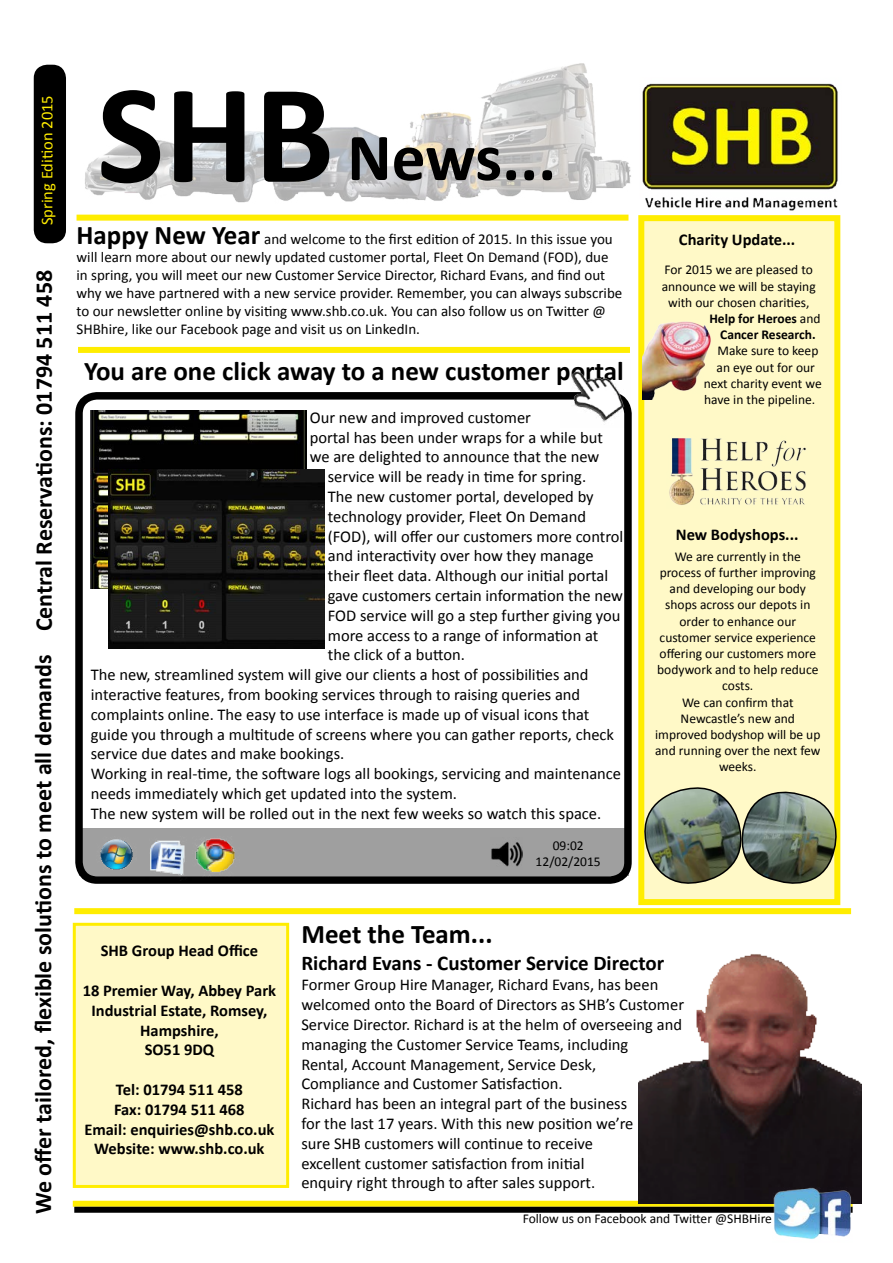
<style>
.page{position:relative;width:893px;height:1263px;background:#fff}
.page>*{position:absolute;margin:0;border:0;box-sizing:border-box;transform-origin:0 0}
.t1{font:700 67.5px "Calibri";color:#000}
.t2{font:700 27px "Calibri";color:#000}
.t3{font:700 24px "Calibri";color:#000}
.t4{font:700 21px "Calibri";color:#000}
.t5{font:16.5px/19.8px "Calibri";color:#000}
.t6{font:700 16.5px/19.8px "Calibri";color:#000;text-align:center}
.t7{font:16.5px "Calibri";color:#ffed00}
.t8{font:15px/18px "Calibri";color:#000}
.t9{font:13.5px/16.2px "Calibri";color:#000;text-align:center}
.t10{font:700 13.5px "Calibri";color:#000}
.s1{font-size:142.5px}
.s2{font-weight:700;font-size:27px}
.s3{font-weight:400}
</style>
<div class="page">
<div style="left:79px;top:828px;width:549px;height:48px;background:#9f9f9f"></div>
<img style="left:77px;top:63px;width:554px;height:152px">
<img style="left:642px;top:83px;width:196px;height:128px">
<div style="left:77px;top:215px;width:551px;height:6px;background:#ffed00"></div>
<div style="left:638px;top:215px;width:202px;height:690px;background:#fff9c7;border:6px solid #ffed00"></div>
<div style="left:78px;top:347px;width:552px;height:6px;background:#ffed00"></div>
<div style="left:75px;top:392px;width:557px;height:492px;border:8px solid #000;border-radius:18px"></div>
<img style="left:561px;top:371px;width:69px;height:57px">
<img style="left:91px;top:410px;width:216px;height:179px">
<img style="left:108px;top:470px;width:216px;height:178px">
<img style="left:192px;top:838px;width:48px;height:43px">
<img style="left:491px;top:842px;width:32px;height:25px">
<div style="left:74px;top:908px;width:777px;height:6px;background:#ffed00"></div>
<div style="left:73px;top:1201px;width:780px;height:6px;background:#ffed00"></div>
<div style="left:74px;top:1207px;width:779px;height:6px;background:#000"></div>
<div style="left:73px;top:923px;width:216px;height:265px;background:#fff9c7;border:3px solid #ffed00"></div>
<div style="left:34px;top:65px;width:32px;height:178px;background:#000;border-radius:13px"></div>
<img style="left:643px;top:296px;width:68px;height:104px">
<img style="left:638px;top:954px;width:224px;height:250px">
<img style="left:772px;top:1186px;width:81px;height:53px">
<img style="left:97px;top:839px;width:48px;height:42px">
<img style="left:149px;top:840px;width:39px;height:41px">
<img style="left:638px;top:781px;width:203px;height:111px">
<img style="left:669px;top:438px;width:137px;height:67px">
<p class="t7" style="left:37px;top:225px;width:131px;rotate:-90deg">Spring Edition 2015</p>
<h3 class="t3" style="left:28px;top:1214px;width:946px;rotate:-90deg">We offer tailored, flexible solutions to meet all demands Central Reservations: 01794 511 458</h3>
<h1 class="t1" style="left:97px;top:114px;width:461px"><span class="s1">SHB</span> News...</h1>
<p class="t8" style="left:77px;top:230px;width:547px"><span class="s2">Happy New Year</span> and welcome to the first edition of 2015. In this issue you will learn more about our newly updated customer portal, Fleet On Demand (FOD), due in spring, you will meet our new Customer Service Director, Richard Evans, and find out why we have partnered with a new service provider. Remember, you can always subscribe to our newsletter online by visiting www.shb.co.uk. You can also follow us on Twitter @ SHBhire, like our Facebook page and visit us on LinkedIn.</p>
<h2 class="t2" style="left:84px;top:353px;width:541px">You are one click away to a new customer portal</h2>
<p class="t5" style="left:310px;top:407px;width:223px">Our new and improved customer</p>
<p class="t5" style="left:310px;top:427px;width:295px">portal has been under wraps for a while but</p>
<p class="t5" style="left:310px;top:447px;width:291px">we are delighted to announce that the new</p>
<p class="t5" style="left:328px;top:467px;width:260px">service will be ready in time for spring.</p>
<p class="t5" style="left:328px;top:487px;width:267px">The new customer portal, developed by</p>
<p class="t5" style="left:328px;top:506px;width:260px">technology provider, Fleet On Demand</p>
<p class="t5" style="left:328px;top:526px;width:297px">(FOD), will offer our customers more control</p>
<p class="t5" style="left:328px;top:546px;width:267px">and interactivity over how they manage</p>
<p class="t5" style="left:328px;top:566px;width:282px">their fleet data. Although our initial portal</p>
<p class="t5" style="left:328px;top:586px;width:297px">gave customers certain information the new</p>
<p class="t5" style="left:328px;top:605px;width:294px">FOD service will go a step further giving you</p>
<p class="t5" style="left:328px;top:625px;width:272px">more access to a range of information at</p>
<p class="t5" style="left:328px;top:645px;width:139px">the click of a button.</p>
<p class="t5" style="left:91px;top:665px;width:499px">The new, streamlined system will give our clients a host of possibilities and</p>
<p class="t5" style="left:91px;top:685px;width:491px">interactive features, from booking services through to raising queries and</p>
<p class="t5" style="left:91px;top:704px;width:500px">complaints online. The easy to use interface is made up of visual icons that</p>
<p class="t5" style="left:91px;top:724px;width:525px">guide you through a multitude of screens where you can gather reports, check</p>
<p class="t5" style="left:91px;top:744px;width:255px">service due dates and make bookings.</p>
<p class="t5" style="left:91px;top:764px;width:532px">Working in real-time, the software logs all bookings, servicing and maintenance</p>
<p class="t5" style="left:91px;top:784px;width:368px">needs immediately which get updated into the system.</p>
<p class="t5" style="left:91px;top:803px;width:512px">The new system will be rolled out in the next few weeks so watch this space.</p>
<p class="t9" style="left:536px;top:837px;width:67px">09:02<br>12/02/2015</p>
<p class="t6" style="left:679px;top:230px;width:118px">Charity Update...</p>
<p class="t9" style="left:664px;top:262px;width:150px">For 2015 we are pleased to</p>
<p class="t9" style="left:662px;top:278px;width:155px">announce we will be staying</p>
<p class="t9" style="left:668px;top:294px;width:143px">with our chosen charities,</p>
<p class="t10" style="left:709px;top:310px;width:113px">Help for Heroes <span class="s3">and</span></p>
<p class="t10" style="left:720px;top:326px;width:97px">Cancer Research.</p>
<p class="t9" style="left:717px;top:343px;width:102px">Make sure to keep</p>
<p class="t9" style="left:716px;top:359px;width:100px">an eye out for our</p>
<p class="t9" style="left:704px;top:375px;width:119px">next charity event we</p>
<p class="t9" style="left:704px;top:391px;width:113px">have in the pipeline.</p>
<p class="t6" style="left:676px;top:524px;width:124px">New Bodyshops...</p>
<p class="t9" style="left:655px;top:548px;width:167px">We are currently in the process of further improving and developing our body shops across our depots in order to enhance our customer service experience offering our customers more bodywork and to help reduce costs.<br>We can confirm that<br>Newcastle’s new and improved bodyshop will be up and running over the next few weeks.</p>
<p class="t6" style="left:101px;top:941px;width:159px">SHB Group Head Office</p>
<p class="t6" style="left:83px;top:981px;width:195px">18 Premier Way, Abbey Park<br>Industrial Estate, Romsey,<br>Hampshire,<br>SO51 9DQ</p>
<p class="t6" style="left:84px;top:1080px;width:192px">Tel: 01794 511 458<br>Fax: 01794 511 468<br>Email: enquiries@shb.co.uk<br>Website: www.shb.co.uk</p>
<h2 class="t2" style="left:301px;top:917px;width:193px">Meet the Team...</h2>
<p class="t5" style="left:301px;top:975px;width:384px">Former Group Hire Manager, Richard Evans, has been welcomed onto the Board of Directors as SHB’s Customer Service Director. Richard is at the helm of overseeing and managing the Customer Service Teams, including<br>Rental, Account Management, Service Desk,<br>Compliance and Customer Satisfaction.<br>Richard has been an integral part of the business<br>for the last 17 years. With this new position we’re<br>sure SHB customers will continue to receive<br>excellent customer satisfaction from initial<br>enquiry right through to after sales support.</p>
<p class="t4" style="left:301px;top:950px;width:364px">Richard Evans - Customer Service Director</p>
<p class="t9" style="left:523px;top:1210px;width:251px">Follow us on Facebook and Twitter @SHBHire</p>
</div>
